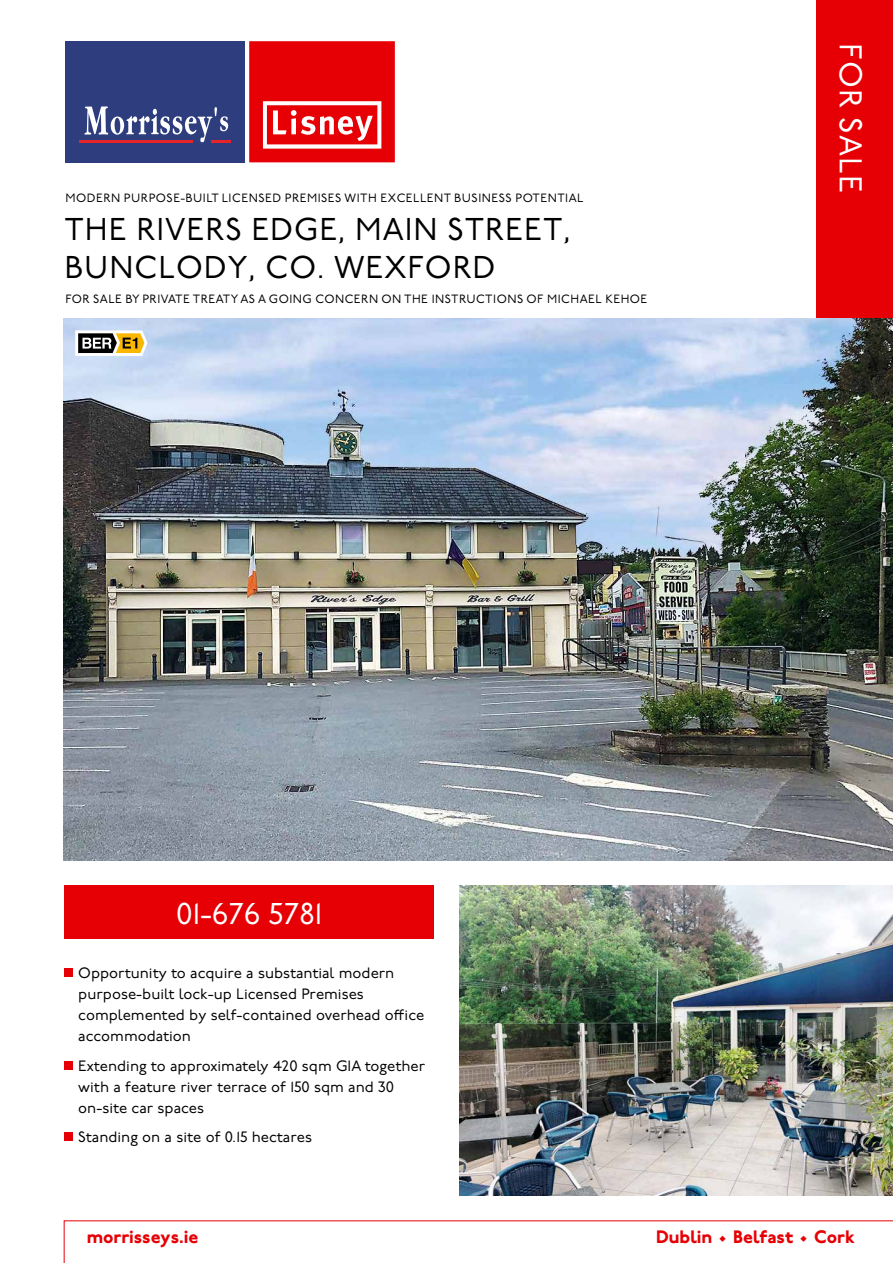
<style>
.page{position:relative;width:893px;height:1263px;background:#fff}
.page>*{position:absolute;margin:0;border:0;box-sizing:border-box;transform-origin:0 0}
.t1{font:31.5px/37.8px "P22 Underground";letter-spacing:.03em;color:#000}
.t2{font:31.5px "P22 Underground";letter-spacing:.04em;color:#fff}
.t3{font:30px "P22 Underground";color:#fff}
.t4{font:800 18px "P22 Underground";color:#e60005}
.t5{font:15px/21px "P22 Underground";color:#000}
.t6{font:12px "P22 Underground";letter-spacing:.04em;color:#000}
</style>
<div class="page">
<svg style="left:64px;top:1220px;width:829px;height:43px"></svg>
<div style="left:816px;top:0;width:77px;height:319px;background:#e60005"></div>
<svg style="left:249px;top:41px;width:146px;height:121px;background:#e92126"></svg>
<div style="left:65px;top:41px;width:180px;height:121px;background:#2e3d7d"></div>
<hr style="left:79px;top:140px;width:114px;height:2px;background:#e72429">
<svg style="left:84px;top:106px;width:146px;height:36px"></svg>
<img style="left:64px;top:319px;width:829px;height:542px">
<div style="left:64px;top:885px;width:370px;height:53px;background:#e60005"></div>
<svg style="left:75px;top:330px;width:73px;height:26px"></svg>
<img style="left:460px;top:885px;width:433px;height:310px">
<div style="left:64px;top:969px;width:8px;height:8px;background:#e60005"></div>
<div style="left:64px;top:1062px;width:8px;height:8px;background:#e60005"></div>
<div style="left:64px;top:1133px;width:8px;height:8px;background:#e60005"></div>
<p class="t6" style="left:66px;top:191px;width:520px">MODERN PURPOSE-BUILT LICENSED PREMISES WITH EXCELLENT BUSINESS POTENTIAL</p>
<h1 class="t1" style="left:64px;top:212px;width:508px">THE RIVERS EDGE, MAIN STREET,<br>BUNCLODY, CO. WEXFORD</h1>
<p class="t6" style="left:66px;top:292px;width:583px">FOR SALE BY PRIVATE TREATY AS A GOING CONCERN ON THE INSTRUCTIONS OF MICHAEL KEHOE</p>
<h1 class="t2" style="left:868px;top:43px;width:152px;rotate:90deg">FOR SALE</h1>
<h2 class="t3" style="left:176px;top:897px;width:148px">01-676 5781</h2>
<p class="t5" style="left:78px;top:963px;width:347px">Opportunity to acquire a substantial modern purpose-built lock-up Licensed Premises complemented by self-contained overhead office accommodation</p>
<p class="t5" style="left:78px;top:1055px;width:348px">Extending to approximately 420 sqm GIA together with a feature river terrace of 150 sqm and 30 on-site car spaces</p>
<p class="t5" style="left:78px;top:1127px;width:235px">Standing on a site of 0.15 hectares</p>
<p class="t4" style="left:87px;top:1226px;width:113px">morrisseys.ie</p>
<p class="t4" style="left:656px;top:1226px;width:200px">Dublin • Belfast • Cork</p>
</div>
